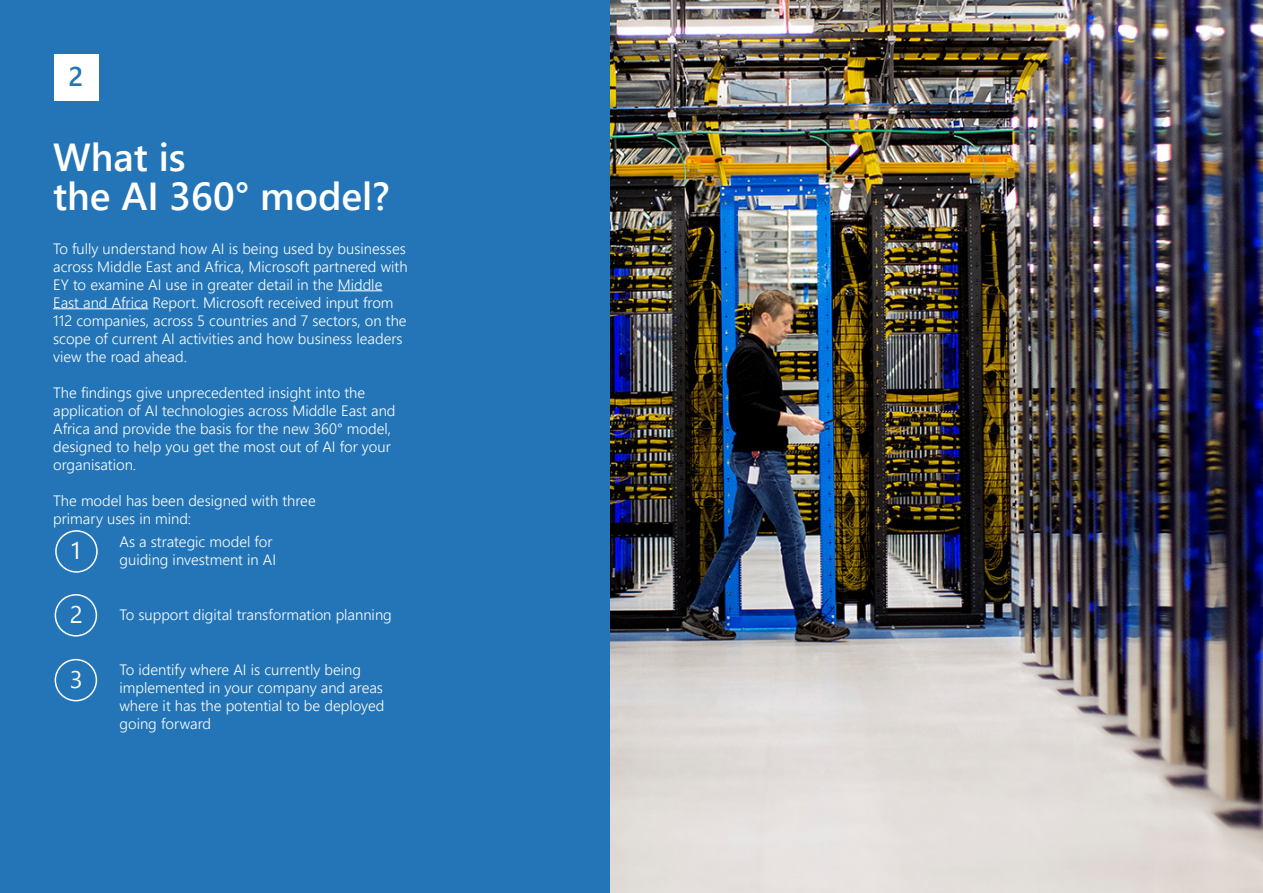
<style>
.page{position:relative;width:1263px;height:893px;background:#2375b7}
.page>*{position:absolute;margin:0;border:0;box-sizing:border-box;transform-origin:0 0}
.t1{font:600 39px/39px "Segoe UI";color:#fff}
.t2{font:600 27px "Segoe UI";color:#2375b7}
.t3{font:24px "Segoe UI";color:#fff}
.t4{font:300 15px/18px "Segoe UI";color:#fff}
</style>
<div class="page">
<hr style="left:338px;top:290px;width:44px;height:1px;background:#fff">
<hr style="left:53px;top:308px;width:95px;height:1px;background:#fff">
<div style="left:54px;top:54px;width:45px;height:47px;background:#fff"></div>
<img style="left:610px;top:0;width:653px;height:893px">
<div style="left:55px;top:530px;width:43px;height:43px;border:2px solid #fff;border-radius:50%"></div>
<div style="left:55px;top:594px;width:42px;height:43px;border:2px solid #fff;border-radius:50%"></div>
<div style="left:55px;top:659px;width:42px;height:42px;border:2px solid #fff;border-radius:50%"></div>
<h2 class="t2" style="left:68px;top:56px;width:16px">2</h2>
<h1 class="t1" style="left:53px;top:136px;width:338px">What is<br>the AI 360° model?</h1>
<p class="t4" style="left:53px;top:239px;width:356px">To fully understand how AI is being used by businesses across Middle East and Africa, Microsoft partnered with EY to examine AI use in greater detail in the Middle East and Africa Report. Microsoft received input from 112 companies, across 5 countries and 7 sectors, on the scope of current AI activities and how business leaders view the road ahead.</p>
<p class="t4" style="left:53px;top:383px;width:344px">The findings give unprecedented insight into the application of AI technologies across Middle East and Africa and provide the basis for the new 360° model, designed to help you get the most out of AI for your organisation.</p>
<p class="t4" style="left:53px;top:491px;width:264px">The model has been designed with three primary uses in mind:</p>
<h3 class="t3" style="left:69px;top:532px;width:14px">1</h3>
<p class="t4" style="left:119px;top:532px;width:155px">As a strategic model for</p>
<p class="t4" style="left:119px;top:550px;width:158px">guiding investment in AI</p>
<h3 class="t3" style="left:70px;top:596px;width:14px">2</h3>
<p class="t4" style="left:119px;top:605px;width:274px">To support digital transformation planning</p>
<h3 class="t3" style="left:70px;top:661px;width:14px">3</h3>
<p class="t4" style="left:119px;top:660px;width:267px">To identify where AI is currently being implemented in your company and areas where it has the potential to be deployed going forward</p>
</div>
